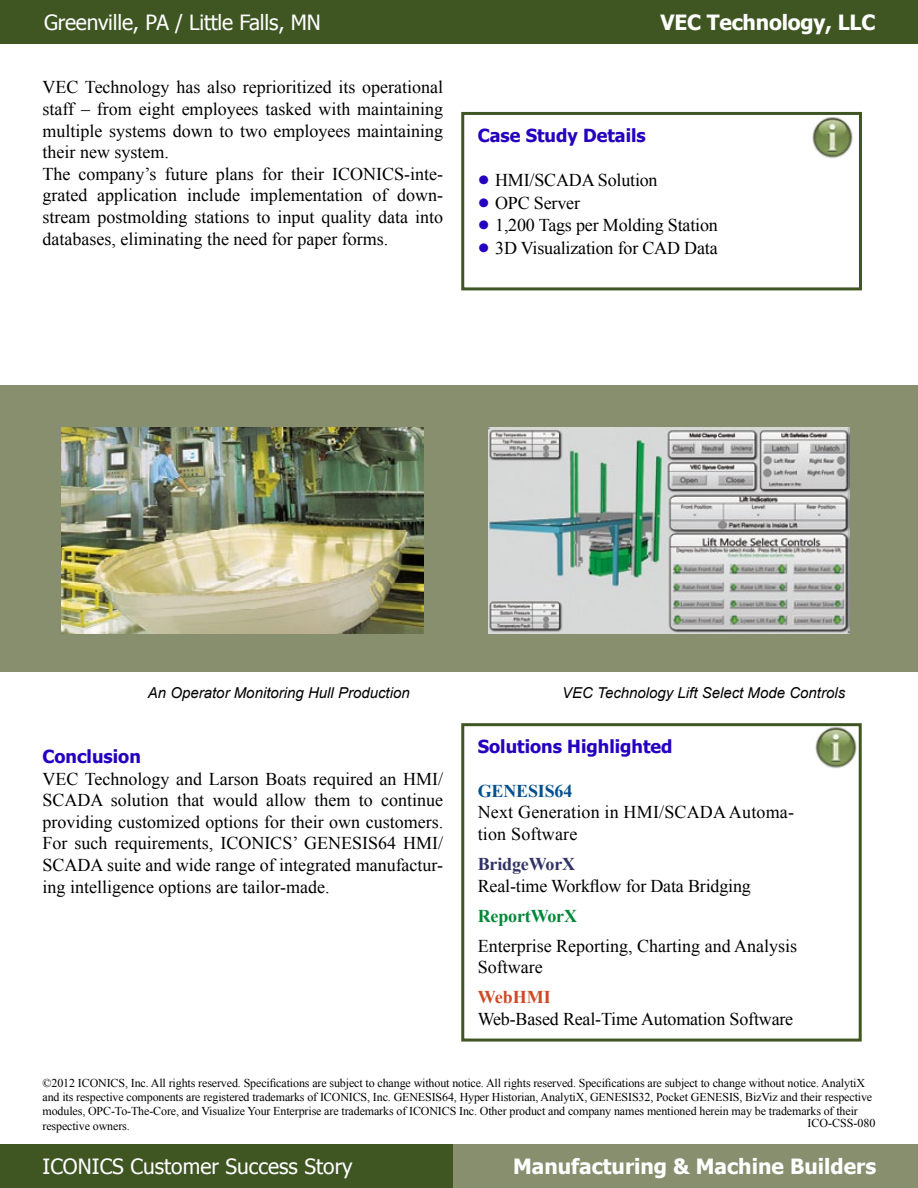
<style>
.page{position:relative;width:918px;height:1188px;background:#fff}
.page>*{position:absolute;margin:0;border:0;box-sizing:border-box;transform-origin:0 0}
.t1{font:21px "Tahoma";color:#fff}
.t2{font:700 21px "Tahoma";color:#fff}
.t3{font:18px/21.6px "Times New Roman";color:#000}
.t4{font:700 18px "Tahoma";color:#2500bf}
.t5{font:700 18px "Times New Roman";letter-spacing:-.01em;color:#313265}
.t6{font:700 18px "Times New Roman";letter-spacing:-.01em;color:#008738}
.t7{font:700 18px "Times New Roman";letter-spacing:-.01em;color:#004f8f}
.t8{font:700 18px "Times New Roman";color:#cd4a27}
.t9{font:italic 15px "Arial";color:#000}
.t10{font:12px/14.4px "Times New Roman";letter-spacing:-.01em;color:#000}
.s1{font-family:"Tahoma";font-weight:700;font-size:18.75px;color:#2500bf}
</style>
<div class="page">
<div style="left:432px;top:1144px;width:486px;height:44px;background:#888f6f"></div>
<div style="left:0;top:1144px;width:452px;height:44px;background:#3f5623"></div>
<div style="left:0;top:386px;width:918px;height:286px;background:#888f6f"></div>
<img style="left:61px;top:427px;width:362px;height:207px">
<div style="left:0;top:0;width:918px;height:44px;background:#3f5623"></div>
<img style="left:489px;top:427px;width:360px;height:207px">
<div style="left:461px;top:112px;width:401px;height:178px;border:3px solid #3f5623"></div>
<img style="left:809px;top:113px;width:47px;height:46px">
<div style="left:461px;top:723px;width:401px;height:319px;border:3px solid #3f5623"></div>
<img style="left:812px;top:725px;width:47px;height:43px">
<p class="t1" style="left:44px;top:8px;width:278px">Greenville, PA / Little Falls, MN</p>
<p class="t2" style="left:660px;top:7px;width:217px">VEC Technology, LLC</p>
<p class="t3" style="left:43px;top:76px;width:402px">VEC Technology has also reprioritized its operational staff – from eight employees tasked with maintaining multiple systems down to two employees maintaining their new system.<br>The company’s future plans for their ICONICS-inte&shy;grated application include implementation of down&shy;stream postmolding stations to input quality data into databases, eliminating the need for paper forms.</p>
<p class="t4" style="left:478px;top:123px;width:170px">Case Study Details</p>
<p class="t3" style="left:478px;top:169px;width:181px"><span class="s1">•</span> HMI/SCADA Solution</p>
<p class="t3" style="left:478px;top:192px;width:104px"><span class="s1">•</span> OPC Server</p>
<p class="t3" style="left:478px;top:214px;width:242px"><span class="s1">•</span> 1,200 Tags per Molding Station</p>
<p class="t3" style="left:478px;top:237px;width:241px"><span class="s1">•</span> 3D Visualization for CAD Data</p>
<p class="t9" style="left:148px;top:683px;width:263px">An Operator Monitoring Hull Production</p>
<p class="t9" style="left:562px;top:683px;width:284px">VEC Technology Lift Select Mode Controls</p>
<p class="t4" style="left:43px;top:744px;width:100px">Conclusion</p>
<p class="t3" style="left:43px;top:768px;width:402px;text-align:justify">VEC Technology and Larson Boats required an HMI/ SCADA solution that would allow them to continue providing customized options for their own customers.<br>For such requirements, ICONICS’ GENESIS64 HMI/ SCADA suite and wide range of integrated manufactur&shy;ing intelligence options are tailor-made.</p>
<p class="t4" style="left:478px;top:734px;width:196px">Solutions Highlighted</p>
<p class="t7" style="left:478px;top:778px;width:96px">GENESIS64</p>
<p class="t3" style="left:478px;top:801px;width:318px">Next Generation in HMI/SCADA Automa&shy;tion Software</p>
<p class="t5" style="left:478px;top:851px;width:99px">BridgeWorX</p>
<p class="t3" style="left:478px;top:874px;width:275px">Real-time Workflow for Data Bridging</p>
<p class="t6" style="left:478px;top:903px;width:101px">ReportWorX</p>
<p class="t3" style="left:478px;top:935px;width:321px">Enterprise Reporting, Charting and Analysis<br>Software</p>
<p class="t8" style="left:478px;top:985px;width:75px">WebHMI</p>
<p class="t3" style="left:478px;top:1008px;width:317px">Web-Based Real-Time Automation Software</p>
<p class="t10" style="left:43px;top:1075px;width:831px">©2012 ICONICS, Inc. All rights reserved. Specifications are subject to change without notice. All rights reserved. Specifications are subject to change without notice. AnalytiX and its respective components are registered trademarks of ICONICS, Inc. GENESIS64, Hyper Historian, AnalytiX, GENESIS32, Pocket GENESIS, BizViz and their respective modules, OPC-To-The-Core, and Visualize Your Enterprise are trademarks of ICONICS Inc. Other product and company names mentioned herein may be trademarks of their respective owners.</p>
<p class="t10" style="left:807px;top:1116px;width:70px">ICO-CSS-080</p>
<p class="t1" style="left:43px;top:1153px;width:312px">ICONICS Customer Success Story</p>
<p class="t2" style="left:513px;top:1152px;width:365px">Manufacturing &amp; Machine Builders</p>
</div>
